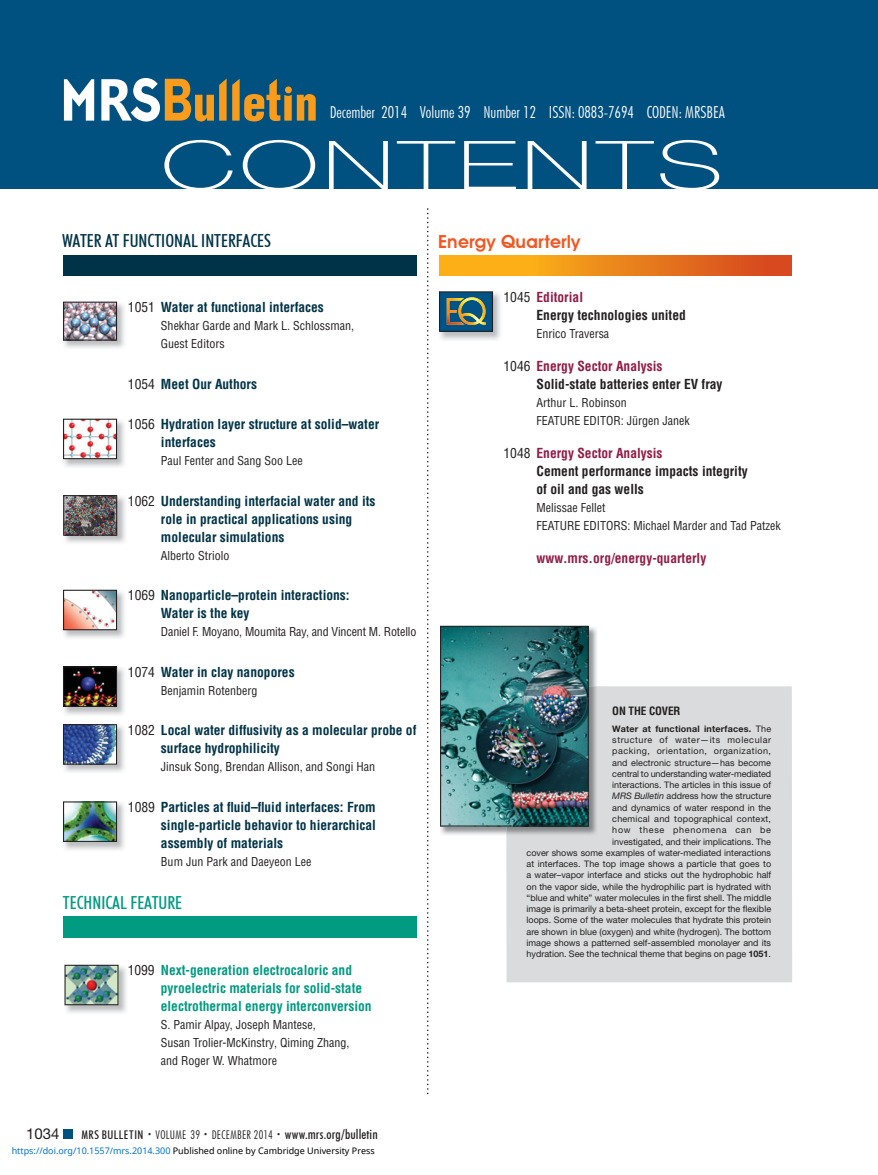
<style>
.page{position:relative;width:878px;height:1175px;background:#fff}
.page>*{position:absolute;margin:0;border:0;box-sizing:border-box;transform-origin:0 0}
.t1{font:100 67.5px "Helvetica Neue LT Std";letter-spacing:.035em;color:#fff;scale:1.58 1}
.t2{font:500 condensed 18px "Futura BT";color:#003347}
.t3{font:500 condensed 18px "Futura BT";color:#009b81}
.t4{font:600 18px "Avant Garde IT Cby BT";letter-spacing:.01em;color:#f15722}
.t5{font:300 condensed 16.5px "Futura BT";color:#fff}
.t6{font:15px "Helvetica Neue LT Std";color:#231f20}
.t7{font:700 condensed 13.5px/18px "Helvetica LT Std";color:#003347}
.t8{font:700 condensed 13.5px/18px "Helvetica LT Std";color:#231f20}
.t9{font:700 condensed 13.5px/18px "Helvetica LT Std";color:#009b81}
.t10{font:700 condensed 13.5px "Helvetica LT Std";color:#911c46}
.t11{font:condensed 12px/18px "Helvetica LT Std";color:#231f20}
.t12{font:300 condensed 12px "Futura BT";letter-spacing:.025em;color:#231f20}
.t13{font:700 condensed 11.25px "Helvetica LT Std";letter-spacing:-.01em;color:#231f20}
.t14{font:9px/11.2px "Helvetica Neue LT Std";color:#231f20;text-align:right}
.t15{font:9px "Noto Sans";color:#000}
.s1{font-weight:400;color:#231f20}
.s2{font-weight:400}
.s3{color:#911c46}
.s4{font-weight:700}
.s5{font-style:italic}
.s6{font-weight:500}
.s7{font-size:7.5px}
.s8{font-weight:500;font-size:13.5px}
.s9{color:#0172cf}
</style>
<div class="page">
<div style="left:64px;top:1130px;width:9px;height:8px;background:#005080"></div>
<div style="left:0;top:0;width:878px;height:189px;background:#005080"></div>
<svg style="left:64px;top:79px;width:30px;height:42px"></svg>
<svg style="left:101px;top:78px;width:215px;height:44px"></svg>
<div style="left:285px;top:86px;width:7px;height:7px;background:#f99c1c;border-radius:50%"></div>
<svg style="left:427px;top:208px;width:1px;height:886px"></svg>
<div style="left:63px;top:255px;width:353px;height:21px;background:#003347"></div>
<img style="left:63px;top:302px;width:61px;height:46px">
<img style="left:63px;top:302px;width:54px;height:38px">
<img style="left:63px;top:590px;width:61px;height:48px">
<svg style="left:63px;top:590px;width:54px;height:40px"></svg>
<img style="left:63px;top:724px;width:61px;height:48px">
<svg style="left:63px;top:724px;width:54px;height:40px;background:#4a659a"></svg>
<img style="left:64px;top:801px;width:60px;height:49px">
<img style="left:63px;top:801px;width:54px;height:41px">
<img style="left:64px;top:666px;width:60px;height:49px">
<img style="left:63px;top:666px;width:54px;height:41px">
<img style="left:63px;top:419px;width:61px;height:48px">
<svg style="left:63px;top:418px;width:54px;height:41px"></svg>
<img style="left:63px;top:495px;width:62px;height:48px">
<img style="left:63px;top:495px;width:54px;height:40px">
<div style="left:63px;top:1130px;width:9px;height:8px;background:#005080"></div>
<div style="left:506px;top:686px;width:286px;height:296px;background:#d9dbdc"></div>
<img style="left:440px;top:626px;width:157px;height:209px">
<img style="left:506px;top:686px;width:91px;height:149px">
<img style="left:440px;top:626px;width:148px;height:200px">
<svg style="left:439px;top:255px;width:352px;height:20px;background:#eb841b"></svg>
<img style="left:440px;top:292px;width:60px;height:48px">
<svg style="left:439px;top:291px;width:54px;height:41px"></svg>
<img style="left:447px;top:297px;width:39px;height:28px">
<img style="left:64px;top:965px;width:62px;height:48px">
<img style="left:64px;top:964px;width:54px;height:41px">
<div style="left:63px;top:916px;width:353px;height:21px;background:#009b81"></div>
<p class="t5" style="left:330px;top:102px;width:396px">December 2014 Volume 39 Number 12 ISSN: 0883-7694 CODEN: MRSBEA</p>
<p class="t1" style="left:160px;top:141px;width:357px">CONTENTS</p>
<p class="t2" style="left:62px;top:230px;width:210px">WATER AT FUNCTIONAL INTERFACES</p>
<p class="t7" style="left:128px;top:300px;width:197px"><span class="s1">1051</span> Water at functional interfaces</p>
<p class="t11" style="left:161px;top:318px;width:194px">Shekhar Garde and Mark L. Schlossman,<br>Guest Editors</p>
<p class="t7" style="left:128px;top:376px;width:130px"><span class="s1">1054</span> Meet Our Authors</p>
<p class="t7" style="left:161px;top:417px;width:220px;text-indent:-33px"><span class="s1">1056</span> Hydration layer structure at solid–water interfaces</p>
<p class="t11" style="left:161px;top:453px;width:143px">Paul Fenter and Sang Soo Lee</p>
<p class="t7" style="left:161px;top:493px;width:216px;text-indent:-33px"><span class="s1">1062</span> Understanding interfacial water and its role in practical applications using molecular simulations</p>
<p class="t11" style="left:161px;top:548px;width:70px">Alberto Striolo</p>
<p class="t7" style="left:161px;top:588px;width:190px;text-indent:-33px"><span class="s1">1069</span> Nanoparticle–protein interactions:<br>Water is the key</p>
<p class="t11" style="left:161px;top:624px;width:257px">Daniel F. Moyano, Moumita Ray, and Vincent M. Rotello</p>
<p class="t7" style="left:128px;top:664px;width:168px"><span class="s1">1074</span> Water in clay nanopores</p>
<p class="t11" style="left:161px;top:683px;width:98px">Benjamin Rotenberg</p>
<p class="t7" style="left:161px;top:723px;width:257px;text-indent:-33px"><span class="s1">1082</span> Local water diffusivity as a molecular probe of surface hydrophilicity</p>
<p class="t11" style="left:161px;top:759px;width:215px">Jinsuk Song, Brendan Allison, and Songi Han</p>
<p class="t7" style="left:161px;top:799px;width:216px;text-align:justify;text-indent:-33px"><span class="s1">1089</span> Particles at fluid–fluid interfaces: From single-particle behavior to hierarchical assembly of materials</p>
<p class="t11" style="left:161px;top:854px;width:152px">Bum Jun Park and Daeyeon Lee</p>
<p class="t3" style="left:63px;top:891px;width:121px">TECHNICAL FEATURE</p>
<p class="t9" style="left:161px;top:962px;width:212px;text-indent:-33px"><span class="s1">1099</span> Next-generation electrocaloric and pyroelectric materials for solid-state electrothermal energy interconversion</p>
<p class="t11" style="left:161px;top:1017px;width:190px">S. Pamir Alpay, Joseph Mantese,<br>Susan Trolier-McKinstry, Qiming Zhang, and Roger W. Whatmore</p>
<p class="t4" style="left:438px;top:230px;width:144px">Energy Quarterly</p>
<p class="t8" style="left:536px;top:289px;width:151px;text-indent:-33px"><span class="s2">1045</span> <span class="s3">Editorial<br></span>Energy technologies united</p>
<p class="t11" style="left:536px;top:326px;width:74px">Enrico Traversa</p>
<p class="t8" style="left:536px;top:358px;width:188px;text-indent:-33px"><span class="s2">1046</span> <span class="s3">Energy Sector Analysis<br></span>Solid-state batteries enter EV fray</p>
<p class="t11" style="left:536px;top:395px;width:155px">Arthur L. Robinson<br>FEATURE EDITOR: Jürgen Janek</p>
<p class="t8" style="left:536px;top:445px;width:213px;text-indent:-33px"><span class="s2">1048</span> <span class="s3">Energy Sector Analysis<br></span>Cement performance impacts integrity of oil and gas wells</p>
<p class="t11" style="left:536px;top:500px;width:246px">Melissae Fellet<br>FEATURE EDITORS: Michael Marder and Tad Patzek</p>
<p class="t10" style="left:536px;top:553px;width:171px">www.mrs.org/energy-quarterly</p>
<p class="t13" style="left:612px;top:706px;width:70px">ON THE COVER</p>
<p class="t14" style="left:526px;top:724px;width:246px"><span class="s4">Water at functional interfaces.</span> The<br>structure of water—its molecular<br>packing, orientation, organization,<br>and electronic structure—has become<br>central to understanding water-mediated<br>interactions. The articles in this issue of<br><span class="s5">MRS Bulletin</span> address how the structure<br>and dynamics of water respond in the<br>chemical and topographical context,<br>how these phenomena can be<br>investigated, and their implications. The<br>cover shows some examples of water-mediated interactions at interfaces. The top image shows a particle that goes to a water–vapor interface and sticks out the hydrophobic half on the vapor side, while the hydrophilic part is hydrated with “blue and white” water molecules in the first shell. The middle image is primarily a beta-sheet protein, except for the flexible loops. Some of the water molecules that hydrate this protein are shown in blue (oxygen) and white (hydrogen). The bottom image shows a patterned self-assembled monolayer and its hydration. See the technical theme that begins on page <span class="s4">1051</span>.</p>
<p class="t6" style="left:26px;top:1128px;width:35px">1034</p>
<p class="t12" style="left:81px;top:1127px;width:298px"><span class="s6">MRS BULLETIN</span> <span class="s7">•</span> VOLUME 39 <span class="s7">•</span> DECEMBER 2014 <span class="s7">•</span> <span class="s8">www.mrs.org/bulletin</span></p>
<p class="t15" style="left:12px;top:1143px;width:364px"><span class="s9">https://doi.org/10.1557/mrs.2014.300</span> Published online by Cambridge University Press</p>
</div>
